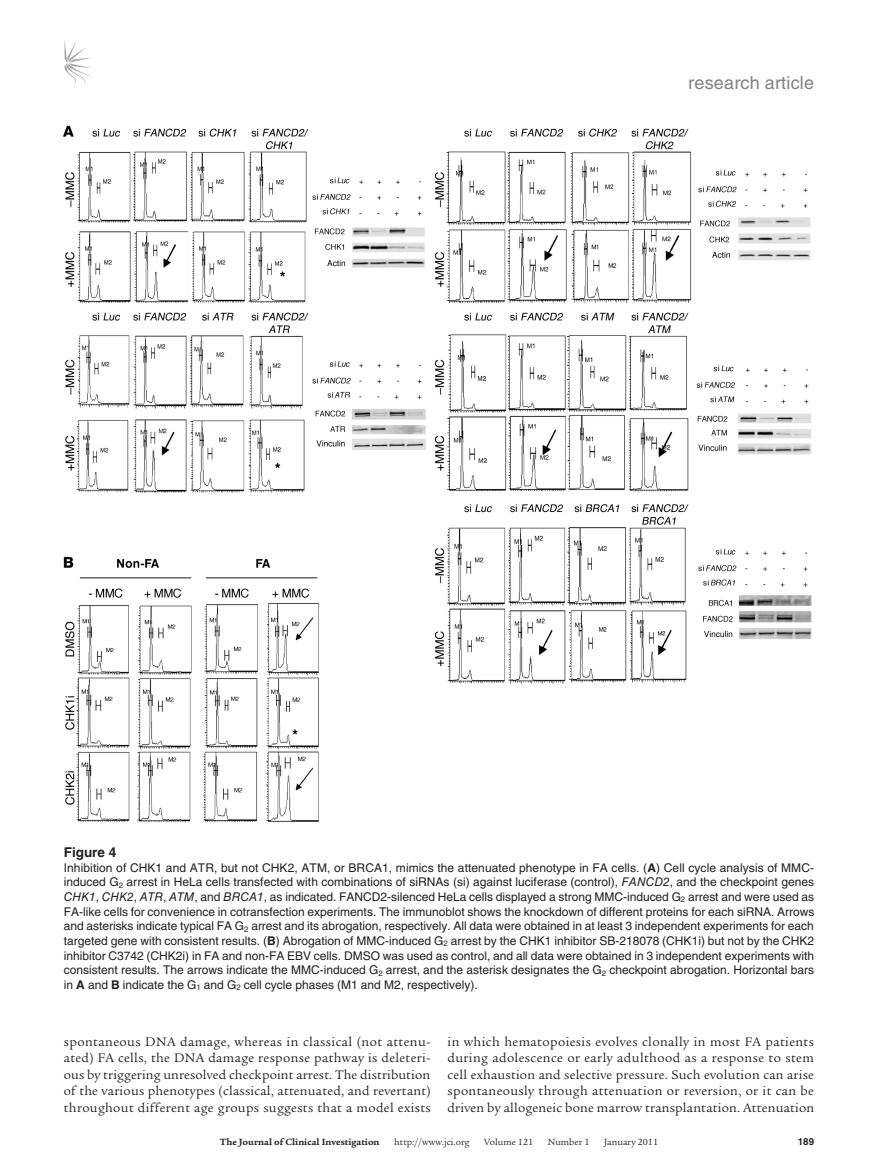
<style>
.page{position:relative;width:878px;height:1175px;background:#fff}
.page>*{position:absolute;margin:0;border:0;box-sizing:border-box;transform-origin:0 0}
.t1{font:18px "Helvetica LT Std";letter-spacing:.01em;color:#808285}
.t2{font:13.5px/16.5px "Legacy Serif Std";letter-spacing:.02em;color:#231f20;text-align:justify}
.t3{font:700 13.5px "Helvetica LT Std";color:#231f20}
.t4{font:12px/14.7px "Helvetica LT Std";color:#231f20;text-align:justify}
.t5{font:9.75px "Legacy Serif Std";color:#231f20}
.t6{font:700 9.75px "Legacy Serif Std";color:#231f20}
.t7{font:700 9.75px "Helvetica LT Std";color:#231f20}
.s1{font-weight:700}
.s2{font-style:italic}
</style>
<div class="page">
<svg style="left:64px;top:40px;width:27px;height:45px"></svg>
<img style="left:64px;top:125px;width:748px;height:697px">
<h1 class="t1" style="left:688px;top:73px;width:127px">research article</h1>
<p class="t3" style="left:64px;top:844px;width:54px">Figure 4</p>
<p class="t4" style="left:64px;top:860px;width:752px">Inhibition of CHK1 and ATR, but not CHK2, ATM, or BRCA1, mimics the attenuated phenotype in FA cells. (<span class="s1">A</span>) Cell cycle analysis of MMC&shy;induced G<sub>2</sub> arrest in HeLa cells transfected with combinations of siRNAs (si) against luciferase (control), <span class="s2">FANCD2</span>, and the checkpoint genes <span class="s2">CHK1</span>, <span class="s2">CHK2</span>, <span class="s2">ATR</span>, <span class="s2">ATM</span>, and <span class="s2">BRCA1</span>, as indicated. FANCD2-silenced HeLa cells displayed a strong MMC-induced G<sub>2</sub> arrest and were used as FA-like cells for convenience in cotransfection experiments. The immunoblot shows the knockdown of different proteins for each siRNA. Arrows and asterisks indicate typical FA G<sub>2</sub> arrest and its abrogation, respectively. All data were obtained in at least 3 independent experiments for each targeted gene with consistent results. (<span class="s1">B</span>) Abrogation of MMC-induced G<sub>2</sub> arrest by the CHK1 inhibitor SB-218078 (CHK1i) but not by the CHK2 inhibitor C3742 (CHK2i) in FA and non-FA EBV cells. DMSO was used as control, and all data were obtained in 3 independent experiments with consistent results. The arrows indicate the MMC-induced G<sub>2</sub> arrest, and the asterisk designates the G<sub>2</sub> checkpoint abrogation. Horizontal bars in <span class="s1">A</span> and <span class="s1">B</span> indicate the G<sub>1</sub> and G<sub>2</sub> cell cycle phases (M1 and M2, respectively).</p>
<p class="t2" style="left:64px;top:1033px;width:368px">spontaneous DNA damage, whereas in classical (not attenu&shy;ated) FA cells, the DNA damage response pathway is deleteri&shy;ous by triggering unresolved checkpoint arrest. The distribution of the various phenotypes (classical, attenuated, and revertant) throughout different age groups suggests that a model exists</p>
<p class="t2" style="left:447px;top:1033px;width:368px">in which hematopoiesis evolves clonally in most FA patients during adolescence or early adulthood as a response to stem cell exhaustion and selective pressure. Such evolution can arise spontaneously through attenuation or reversion, or it can be driven by allogeneic bone marrow transplantation. Attenuation</p>
<p class="t6" style="left:220px;top:1135px;width:161px">The Journal of Clinical Investigation</p>
<p class="t5" style="left:394px;top:1136px;width:77px">http://www.jci.org</p>
<p class="t5" style="left:484px;top:1136px;width:50px">Volume 121</p>
<p class="t5" style="left:548px;top:1136px;width:43px">Number 1</p>
<p class="t5" style="left:604px;top:1136px;width:55px">January 2011</p>
<p class="t7" style="left:797px;top:1135px;width:18px">189</p>
</div>
